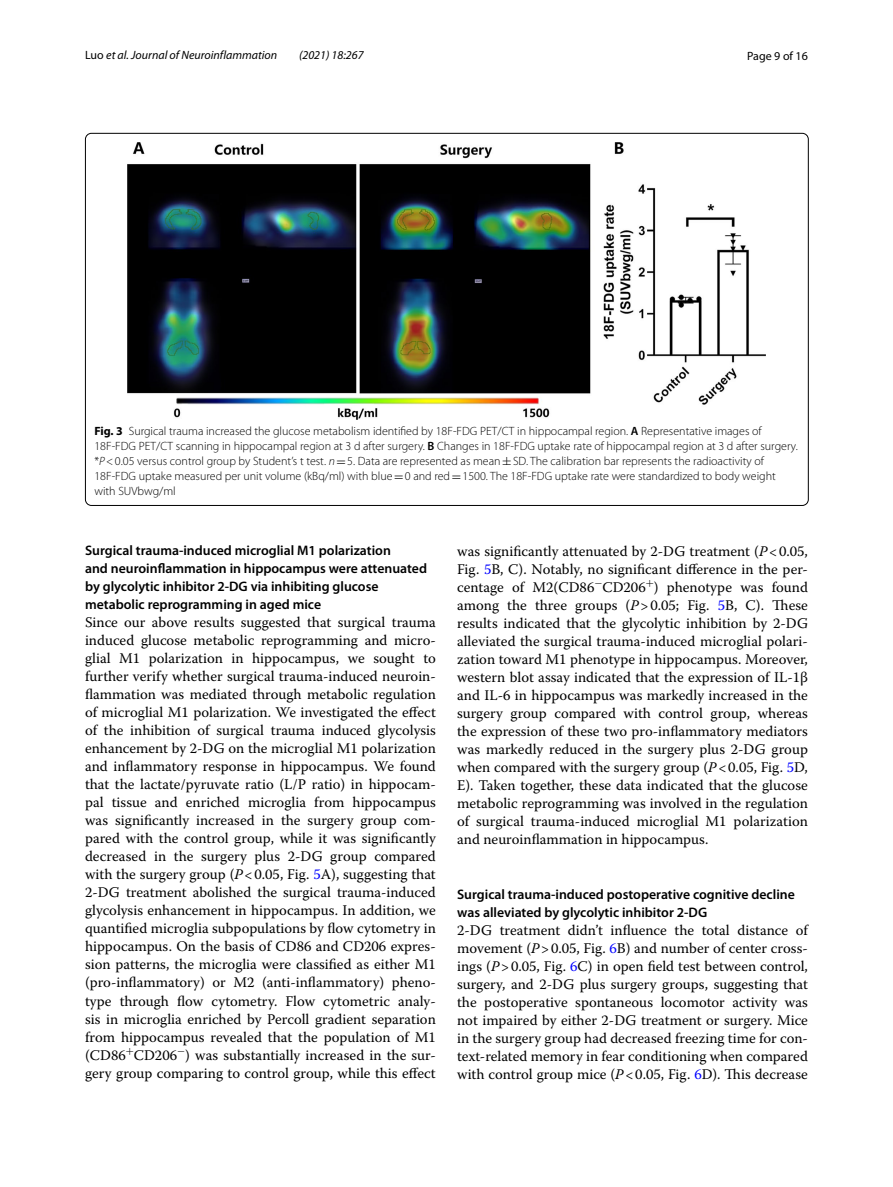
<style>
.page{position:relative;width:893px;height:1187px;background:#fff}
.page>*{position:absolute;margin:0;border:0;box-sizing:border-box;transform-origin:0 0}
.t1{font:14.7px/18px "Warnock Pro";color:#000;text-align:justify}
.t2{font:600 13.8px/18px "Myriad Pro";color:#000}
.t3{font:300 12px/15px "Myriad Pro";color:#000}
.t4{font:italic 12px "Myriad Pro";color:#000}
.t5{font:12px "Myriad Pro";color:#000}
.s1{font-style:normal}
.s2{font-weight:700}
.s3{font-weight:600}
.s4{font-style:italic}
.s5{font-family:"MTSY";font-weight:400}
.s6{color:#00f}
</style>
<div class="page">
<img style="left:128px;top:142px;width:638px;height:278px">
<p class="t4" style="left:85px;top:48px;width:194px"><span class="s1">Luo</span> et al. Journal of Neuroinflammation</p>
<p class="t4" style="left:299px;top:48px;width:66px">(2021) 18:267</p>
<p class="t5" style="left:747px;top:48px;width:62px">Page 9 of 16</p>
<p class="t3" style="left:94px;top:423px;width:705px"><span class="s2">Fig. 3</span> Surgical trauma increased the glucose metabolism identified by 18F-FDG PET/CT in hippocampal region. <span class="s3">A</span> Representative images of 18F-FDG PET/CT scanning in hippocampal region at 3 d after surgery. <span class="s3">B</span> Changes in 18F-FDG uptake rate of hippocampal region at 3 d after surgery. *<span class="s4">P</span>&lt;0.05 versus control group by Student’s t test. <span class="s4">n</span><span class="s5">=</span>5. Data are represented as mean<span class="s5">±</span>SD. The calibration bar represents the radioactivity of 18F-FDG uptake measured per unit volume (kBq/ml) with blue<span class="s5">=</span>0 and red<span class="s5">=</span>1500. The 18F-FDG uptake rate were standardized to body weight with SUVbwg/ml</p>
<p class="t2" style="left:85px;top:541px;width:343px">Surgical trauma‑induced microglial M1 polarization<br>and neuroinflammation in hippocampus were attenuated by glycolytic inhibitor 2‑DG via inhibiting glucose metabolic reprogramming in aged mice</p>
<p class="t1" style="left:85px;top:613px;width:352px">Since our above results suggested that surgical trauma induced glucose metabolic reprogramming and micro&shy;glial M1 polarization in hippocampus, we sought to further verify whether surgical trauma-induced neuroin&shy;flammation was mediated through metabolic regulation of microglial M1 polarization. We investigated the effect of the inhibition of surgical trauma induced glycolysis enhancement by 2-DG on the microglial M1 polarization and inflammatory response in hippocampus. We found that the lactate/pyruvate ratio (L/P ratio) in hippocam&shy;pal tissue and enriched microglia from hippocampus was significantly increased in the surgery group com&shy;pared with the control group, while it was significantly decreased in the surgery plus 2-DG group compared with the surgery group (<span class="s4">P</span>&lt;0.05, Fig. <span class="s6">5</span>A), suggesting that 2-DG treatment abolished the surgical trauma-induced glycolysis enhancement in hippocampus. In addition, we quantified microglia subpopulations by flow cytometry in hippocampus. On the basis of CD86 and CD206 expres&shy;sion patterns, the microglia were classified as either M1 (pro-inflammatory) or M2 (anti-inflammatory) pheno&shy;type through flow cytometry. Flow cytometric analy&shy;sis in microglia enriched by Percoll gradient separation from hippocampus revealed that the population of M1 (CD86<sup>+</sup>CD206<sup>−</sup>) was substantially increased in the sur&shy;gery group comparing to control group, while this effect</p>
<p class="t1" style="left:457px;top:541px;width:352px">was significantly attenuated by 2-DG treatment (<span class="s4">P</span>&lt;0.05, Fig. <span class="s6">5</span>B, C). Notably, no significant difference in the per&shy;centage of M2(CD86<sup>−</sup>CD206<sup>+</sup>) phenotype was found among the three groups (<span class="s4">P</span>&gt;0.05; Fig. <span class="s6">5</span>B, C). These results indicated that the glycolytic inhibition by 2-DG alleviated the surgical trauma-induced microglial polari&shy;zation toward M1 phenotype in hippocampus. Moreover, western blot assay indicated that the expression of IL-1β and IL-6 in hippocampus was markedly increased in the surgery group compared with control group, whereas the expression of these two pro-inflammatory mediators was markedly reduced in the surgery plus 2-DG group when compared with the surgery group (<span class="s4">P</span>&lt;0.05, Fig. <span class="s6">5</span>D, E). Taken together, these data indicated that the glucose metabolic reprogramming was involved in the regulation of surgical trauma-induced microglial M1 polarization and neuroinflammation in hippocampus.</p>
<p class="t2" style="left:457px;top:884px;width:339px">Surgical trauma‑induced postoperative cognitive decline was alleviated by glycolytic inhibitor 2‑DG</p>
<p class="t1" style="left:457px;top:920px;width:352px">2-DG treatment didn’t influence the total distance of movement (<span class="s4">P</span>&gt;0.05, Fig. <span class="s6">6</span>B) and number of center cross&shy;ings (<span class="s4">P</span>&gt;0.05, Fig. <span class="s6">6</span>C) in open field test between control, surgery, and 2-DG plus surgery groups, suggesting that the postoperative spontaneous locomotor activity was not impaired by either 2-DG treatment or surgery. Mice in the surgery group had decreased freezing time for con&shy;text-related memory in fear conditioning when compared with control group mice (<span class="s4">P</span>&lt;0.05, Fig. <span class="s6">6</span>D). This decrease</p>
</div>
